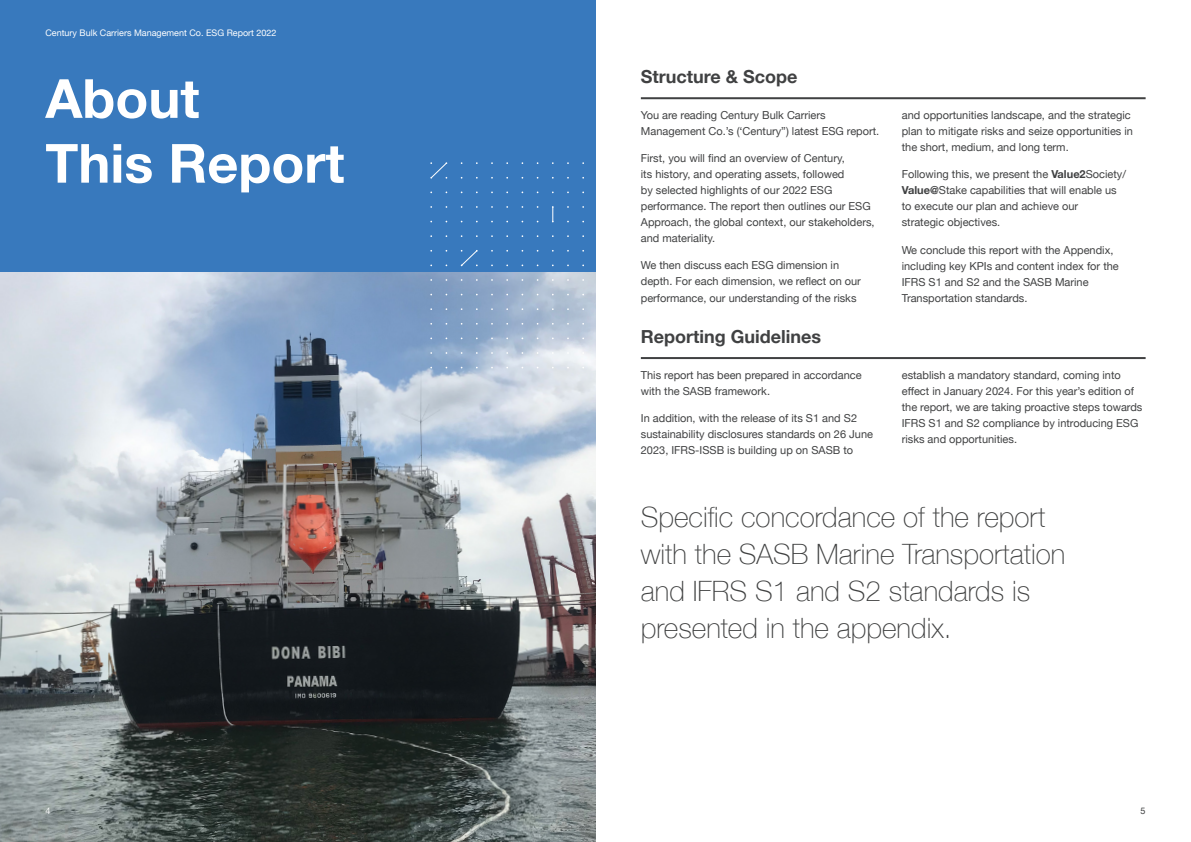
<style>
.page{position:relative;width:1191px;height:842px;background:#fff}
.page>*{position:absolute;margin:0;border:0;box-sizing:border-box;transform-origin:0 0}
.t1{font:700 54px/64.8px "Helvetica Neue";color:#fff}
.t2{font:100 28px/37px "Helvetica Neue";color:#404141}
.t3{font:700 18px "Helvetica Neue";color:#404142}
.t4{font:11px/16px "Helvetica Neue";color:#404142}
.t5{font:9px "Helvetica Neue";color:#fff}
.t6{font:9px "Helvetica Neue";color:#404142}
.s1{font-weight:700}
</style>
<div class="page">
<div style="left:0;top:0;width:595px;height:842px;background:#3879bd"></div>
<hr style="left:641px;top:357px;width:504px;height:2px;background:#404142">
<hr style="left:641px;top:97px;width:504px;height:2px;background:#404142">
<img style="left:0;top:272px;width:595px;height:570px">
<svg style="left:430px;top:162px;width:138px;height:104px"></svg>
<p class="t5" style="left:45px;top:26px;width:233px">Century Bulk Carriers Management Co. ESG Report 2022</p>
<h1 class="t1" style="left:45px;top:68px;width:300px">About<br>This Report</h1>
<h3 class="t3" style="left:641px;top:62px;width:158px">Structure &amp; Scope</h3>
<p class="t4" style="left:641px;top:107px;width:240px">You are reading Century Bulk Carriers<br>Management Co.’s (‘Century”) latest ESG report.</p>
<p class="t4" style="left:641px;top:151px;width:235px">First, you will find an overview of Century,<br>its history, and operating assets, followed<br>by selected highlights of our 2022 ESG performance. The report then outlines our ESG Approach, the global context, our stakeholders, and materiality.</p>
<p class="t4" style="left:641px;top:258px;width:222px">We then discuss each ESG dimension in depth. For each dimension, we reflect on our performance, our understanding of the risks</p>
<h3 class="t3" style="left:641px;top:322px;width:182px">Reporting Guidelines</h3>
<p class="t4" style="left:641px;top:367px;width:222px">This report has been prepared in accordance with the SASB framework.</p>
<p class="t4" style="left:641px;top:411px;width:234px">In addition, with the release of its S1 and S2 sustainability disclosures standards on 26 June<br>2023, IFRS-ISSB is building up on SASB to</p>
<p class="t4" style="left:901px;top:108px;width:233px">and opportunities landscape, and the strategic plan to mitigate risks and seize opportunities in the short, medium, and long term.</p>
<p class="t4" style="left:901px;top:167px;width:226px">Following this, we present the <span class="s1">Value2</span>Society/ <span class="s1">Value@</span>Stake capabilities that will enable us to execute our plan and achieve our<br>strategic objectives.</p>
<p class="t4" style="left:901px;top:242px;width:218px">We conclude this report with the Appendix, including key KPIs and content index for the IFRS S1 and S2 and the SASB Marine Transportation standards.</p>
<p class="t4" style="left:901px;top:367px;width:242px">establish a mandatory standard, coming into effect in January 2024. For this year’s edition of the report, we are taking proactive steps towards IFRS S1 and S2 compliance by introducing ESG risks and opportunities.</p>
<h2 class="t2" style="left:641px;top:498px;width:426px">Specific concordance of the report with the SASB Marine Transportation and IFRS S1 and S2 standards is presented in the appendix.</h2>
<p class="t5" style="left:45px;top:804px;width:7px">4</p>
<p class="t6" style="left:1140px;top:804px;width:7px">5</p>
</div>
